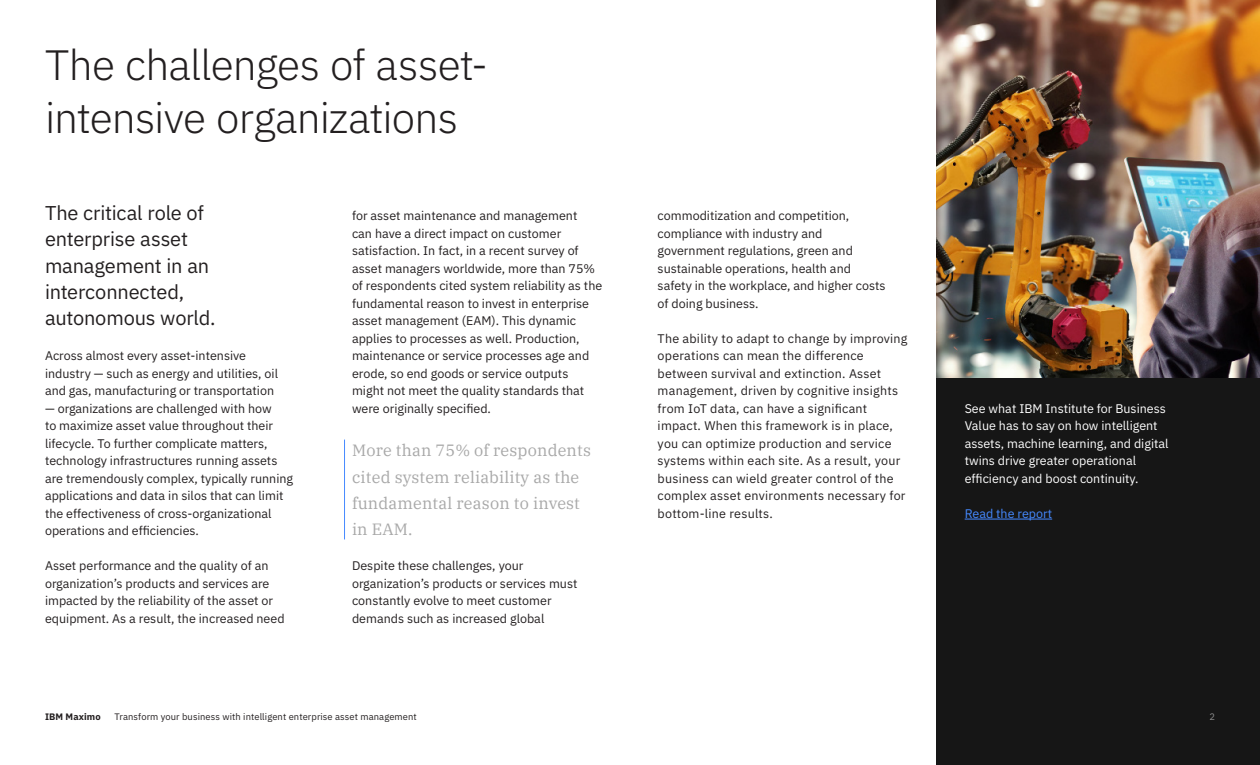
<style>
.page{position:relative;width:1260px;height:765px;background:#fff}
.page>*{position:absolute;margin:0;border:0;box-sizing:border-box;transform-origin:0 0}
.t1{font:300 42.5px/52.5px "IBM Plex Sans";letter-spacing:-.02em;color:#231f20}
.t2{font:20px/26.2px "IBM Plex Sans";letter-spacing:-.01em;color:#231f20}
.Pull_Quote_2{font:16.25px/26.2px "IBM Plex Serif";letter-spacing:.01em;color:#a8a8a8}
.Body_Copy{font:12.5px/17.5px "IBM Plex Sans";color:#231f20}
.Body_Copy-2{font:12.5px/17.5px "IBM Plex Sans";letter-spacing:.02em;color:#231f20}
.Body_Copy-3{font:12.5px/17.5px "IBM Plex Sans";color:#fff}
.Body_Copy-4{font:12.5px "IBM Plex Sans";color:#4589ff}
.t3{font:9.38px "IBM Plex Sans";letter-spacing:.01em;color:#231f20}
.t4{font:700 9.38px "IBM Plex Sans";letter-spacing:.01em;color:#231f20}
.t5{font:9.38px "IBM Plex Sans";color:#8d8d8d}
</style>
<div class="page">
<div style="left:937px;top:0;width:323px;height:765px;background:#161616"></div>
<hr style="left:344px;top:440px;width:1px;height:99px;background:#4589ff">
<img style="left:937px;top:0;width:323px;height:378px">
<hr style="left:965px;top:519px;width:87px;height:1px;background:#4589ff">
<h1 class="t1" style="left:45px;top:35px;width:444px">The challenges of asset&shy;intensive organizations</h1>
<h2 class="t2" style="left:45px;top:198px;width:172px">The critical role of enterprise asset management in an interconnected, autonomous world.</h2>
<p class="Body_Copy" style="left:45px;top:346px;width:235px">Across almost every asset-intensive industry — such as energy and utilities, oil and gas, manufacturing or transportation</p>
<p class="Body_Copy" style="left:45px;top:398px;width:250px">— organizations are challenged with how<br>to maximize asset value throughout their lifecycle. To further complicate matters, technology infrastructures running assets are tremendously complex, typically running applications and data in silos that can limit the effectiveness of cross-organizational operations and efficiencies.</p>
<p class="Body_Copy" style="left:45px;top:556px;width:241px">Asset performance and the quality of an organization’s products and services are impacted by the reliability of the asset or equipment. As a result, the increased need</p>
<p class="Body_Copy" style="left:352px;top:206px;width:252px">for asset maintenance and management<br>can have a direct impact on customer satisfaction. In fact, in a recent survey of asset managers worldwide, more than 75% of respondents cited system reliability as the fundamental reason to invest in enterprise asset management (EAM). This dynamic applies to processes as well. Production, maintenance or service processes age and erode, so end goods or service outputs might not meet the quality standards that were originally specified.</p>
<p class="Pull_Quote_2" style="left:352px;top:436px;width:240px">More than 75% of respondents cited system reliability as the fundamental reason to invest in EAM.</p>
<p class="Body_Copy" style="left:352px;top:556px;width:227px">Despite these challenges, your organization’s products or services must constantly evolve to meet customer demands such as increased global</p>
<p class="Body_Copy" style="left:658px;top:206px;width:229px">commoditization and competition, compliance with industry and government regulations, green and sustainable operations, health and safety in the workplace, and higher costs of doing business.</p>
<p class="Body_Copy-2" style="left:658px;top:328px;width:251px">The ability to adapt to change by improving operations can mean the difference between survival and extinction. Asset management, driven by cognitive insights from IoT data, can have a significant impact. When this framework is in place, you can optimize production and service systems within each site. As a result, your business can wield greater control of the complex asset environments necessary for bottom-line results.</p>
<p class="Body_Copy-3" style="left:965px;top:398px;width:205px">See what IBM Institute for Business Value has to say on how intelligent assets, machine learning, and digital twins drive greater operational efficiency and boost continuity.</p>
<p class="Body_Copy-4" style="left:965px;top:504px;width:89px">Read the report</p>
<p class="t4" style="left:45px;top:709px;width:57px">IBM Maximo</p>
<p class="t3" style="left:115px;top:709px;width:304px">Transform your business with intelligent enterprise asset management</p>
<p class="t5" style="left:1209px;top:709px;width:7px">2</p>
</div>
